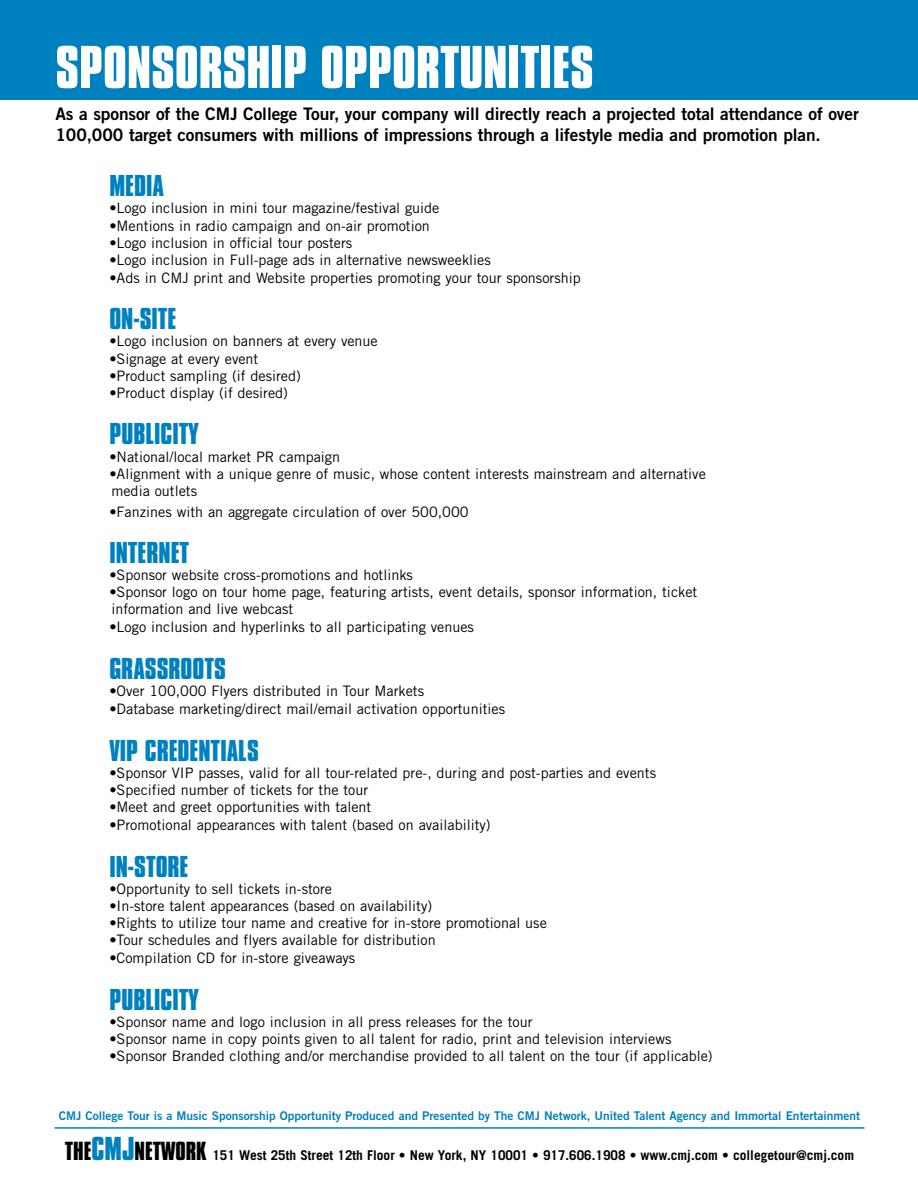
<style>
.page{position:relative;width:918px;height:1188px;background:#fff}
.page>*{position:absolute;margin:0;border:0;box-sizing:border-box;transform-origin:0 0}
.t1{font:700 51.9px "Compacta BT";color:#fff}
.t2{font:700 25.95px "Compacta BT";color:#0081bf}
.t3{font:17.25px/20.7px "Trade Gothic Bold Two";letter-spacing:-.005em;color:#000}
.t4{font:14.4px/17.1px "Trade Gothic";color:#000}
.t5{font:700 13.5px "Trade Gothic";color:#000}
.t6{font:12px "Trade Gothic Bold Two";color:#0081bf}
.s1{font-family:"Compacta BT";font-size:22.5px}
.s2{font-family:"Compacta BT";font-size:28.5px;color:#0081bf}
</style>
<div class="page">
<div style="left:0;top:0;width:918px;height:99px;background:#0081bf"></div>
<hr style="left:55px;top:1127px;width:810px;height:2px;background:#0081bf">
<h1 class="t1" style="left:55px;top:45px;width:540px">SPONSORSHIP OPPORTUNITIES</h1>
<p class="t3" style="left:55px;top:106px;width:805px">As a sponsor of the CMJ College Tour, your company will directly reach a projected total attendance of over<br>100,000 target consumers with millions of impressions through a lifestyle media and promotion plan.</p>
<h2 class="t2" style="left:109px;top:175px;width:56px">MEDIA</h2>
<p class="t4" style="left:109px;top:201px;width:332px">•Logo inclusion in mini tour magazine/festival guide</p>
<p class="t4" style="left:109px;top:218px;width:322px">•Mentions in radio campaign and on-air promotion</p>
<p class="t4" style="left:109px;top:235px;width:244px">•Logo inclusion in official tour posters</p>
<p class="t4" style="left:109px;top:252px;width:383px">•Logo inclusion in Full-page ads in alternative newsweeklies</p>
<p class="t4" style="left:109px;top:270px;width:473px">•Ads in CMJ print and Website properties promoting your tour sponsorship</p>
<h2 class="t2" style="left:109px;top:308px;width:69px">ON-SITE</h2>
<p class="t4" style="left:109px;top:334px;width:270px">•Logo inclusion on banners at every venue</p>
<p class="t4" style="left:109px;top:351px;width:150px">•Signage at every event</p>
<p class="t4" style="left:109px;top:368px;width:193px">•Product sampling (if desired)</p>
<p class="t4" style="left:109px;top:386px;width:180px">•Product display (if desired)</p>
<h2 class="t2" style="left:109px;top:423px;width:91px">PUBLICITY</h2>
<p class="t4" style="left:109px;top:449px;width:232px">•National/local market PR campaign</p>
<p class="t4" style="left:109px;top:466px;width:598px">•Alignment with a unique genre of music, whose content interests mainstream and alternative media outlets</p>
<p class="t4" style="left:109px;top:504px;width:361px">•Fanzines with an aggregate circulation of over 500,000</p>
<h2 class="t2" style="left:109px;top:542px;width:81px">INTERNET</h2>
<p class="t4" style="left:109px;top:568px;width:305px">•Sponsor website cross-promotions and hotlinks</p>
<p class="t4" style="left:109px;top:585px;width:589px">•Sponsor logo on tour home page, featuring artists, event details, sponsor information, ticket information and live webcast</p>
<p class="t4" style="left:109px;top:620px;width:366px">•Logo inclusion and hyperlinks to all participating venues</p>
<h2 class="t2" style="left:109px;top:658px;width:118px">GRASSROOTS</h2>
<p class="t4" style="left:109px;top:684px;width:316px">•Over 100,000 Flyers distributed in Tour Markets</p>
<p class="t4" style="left:109px;top:702px;width:397px">•Database marketing/direct mail/email activation opportunities</p>
<h2 class="t2" style="left:109px;top:739px;width:151px">VIP CREDENTIALS</h2>
<p class="t4" style="left:109px;top:765px;width:548px">•Sponsor VIP passes, valid for all tour-related pre-, during and post-parties and events</p>
<p class="t4" style="left:109px;top:783px;width:260px">•Specified number of tickets for the tour</p>
<p class="t4" style="left:109px;top:800px;width:263px">•Meet and greet opportunities with talent</p>
<p class="t4" style="left:109px;top:818px;width:383px">•Promotional appearances with talent (based on availability)</p>
<h2 class="t2" style="left:109px;top:855px;width:81px">IN-STORE</h2>
<p class="t4" style="left:109px;top:881px;width:224px">•Opportunity to sell tickets in-store</p>
<p class="t4" style="left:109px;top:899px;width:324px">•In-store talent appearances (based on availability)</p>
<p class="t4" style="left:109px;top:916px;width:439px">•Rights to utilize tour name and creative for in-store promotional use</p>
<p class="t4" style="left:109px;top:933px;width:328px">•Tour schedules and flyers available for distribution</p>
<p class="t4" style="left:109px;top:951px;width:247px">•Compilation CD for in-store giveaways</p>
<h2 class="t2" style="left:109px;top:988px;width:91px">PUBLICITY</h2>
<p class="t4" style="left:109px;top:1014px;width:425px">•Sponsor name and logo inclusion in all press releases for the tour</p>
<p class="t4" style="left:109px;top:1032px;width:564px">•Sponsor name in copy points given to all talent for radio, print and television interviews</p>
<p class="t4" style="left:109px;top:1049px;width:605px">•Sponsor Branded clothing and/or merchandise provided to all talent on the tour (if applicable)</p>
<p class="t6" style="left:59px;top:1112px;width:803px">CMJ College Tour is a Music Sponsorship Opportunity Produced and Presented by The CMJ Network, United Talent Agency and Immortal Entertainment</p>
<p class="t5" style="left:65px;top:1150px;width:791px"><span class="s1">THE</span><span class="s2">CMJ</span><span class="s1">NETWORK</span> 151 West 25th Street 12th Floor • New York, NY 10001 • 917.606.1908 • www.cmj.com • collegetour@cmj.com</p>
</div>
